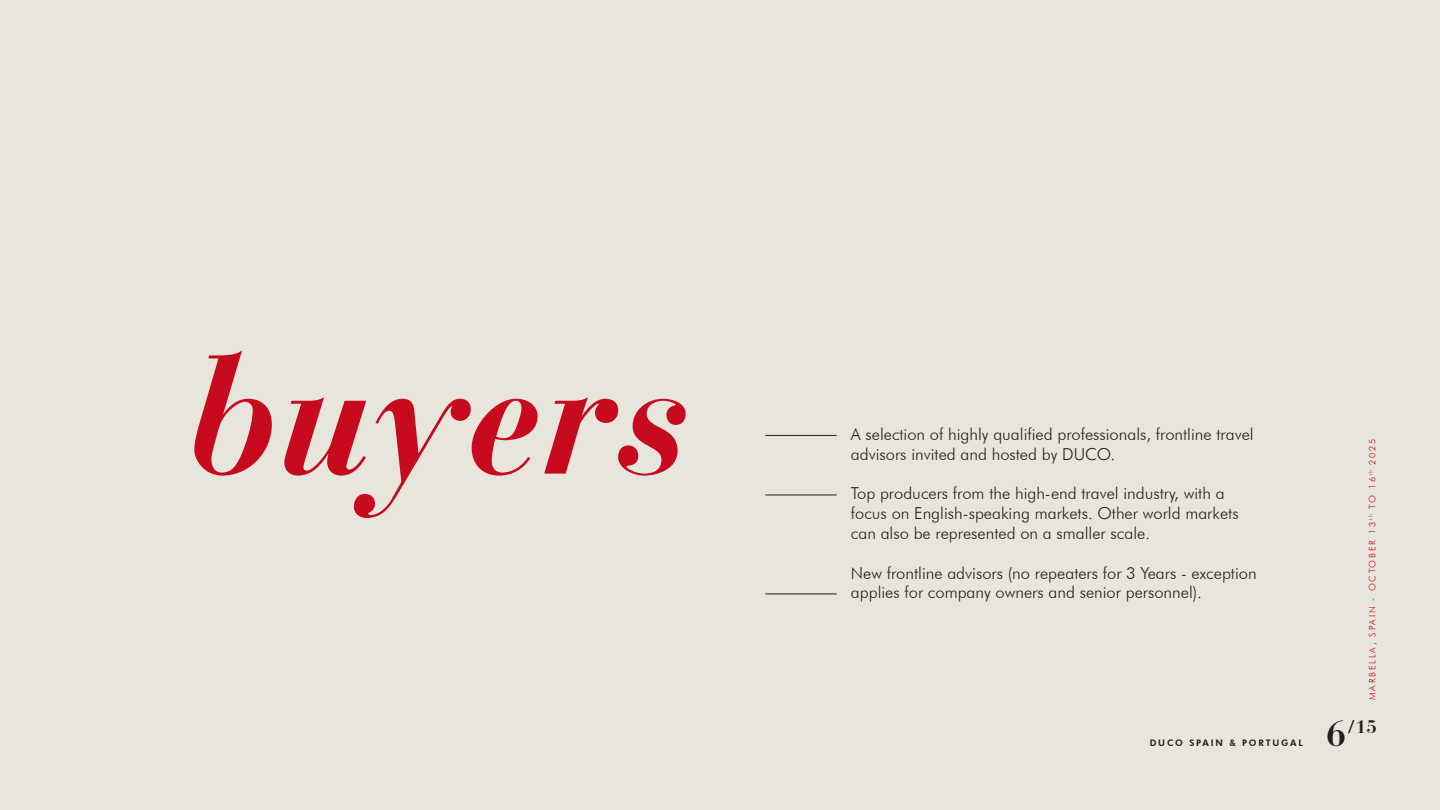
<style>
.page{position:relative;width:1440px;height:810px;background:#e8e6dc}
.page>*{position:absolute;margin:0;border:0;box-sizing:border-box;transform-origin:0 0}
.t1{font:italic 700 167.85px "Bauer Bodoni Std";color:#c70a1e}
.t2{font:700 18px "Bauer Bodoni Std";color:#231f20}
.t3{font:300 16.5px/19.8px "Futura BT";color:#231f20}
.t4{font:300 9px "Futura BT";letter-spacing:.2em;color:#c70a1e}
.t5{font:800 9px "Futura BT";letter-spacing:.2em;color:#231f20}
.s1{font-size:36px}
</style>
<div class="page">
<hr style="left:765px;top:435px;width:72px;height:1px;background:#231f20">
<hr style="left:765px;top:495px;width:72px;height:1px;background:#231f20">
<hr style="left:765px;top:594px;width:72px;height:1px;background:#231f20">
<p class="t1" style="left:187px;top:312px;width:507px">buyers</p>
<p class="t3" style="left:851px;top:424px;width:404px">A selection of highly qualified professionals, frontline travel advisors invited and hosted by DUCO.</p>
<p class="t3" style="left:851px;top:483px;width:389px">Top producers from the high-end travel industry, with a focus on English-speaking markets. Other world markets can also be represented on a smaller scale.</p>
<p class="t3" style="left:851px;top:563px;width:407px">New frontline advisors (no repeaters for 3 Years - exception applies for company owners and senior personnel).</p>
<p class="t5" style="left:1150px;top:737px;width:155px">DUCO SPAIN &amp; PORTUGAL</p>
<p class="t4" style="left:1367px;top:465px;width:28px;rotate:-90deg">2025</p>
<p class="t4" style="left:1367px;top:700px;width:231px;rotate:-90deg">MARBELLA, SPAIN - OCTOBER 13 <sup>th</sup> TO 16 <sup>th</sup></p>
<p class="t2" style="left:1326px;top:716px;width:52px"><span class="s1">6</span>/15</p>
</div>
